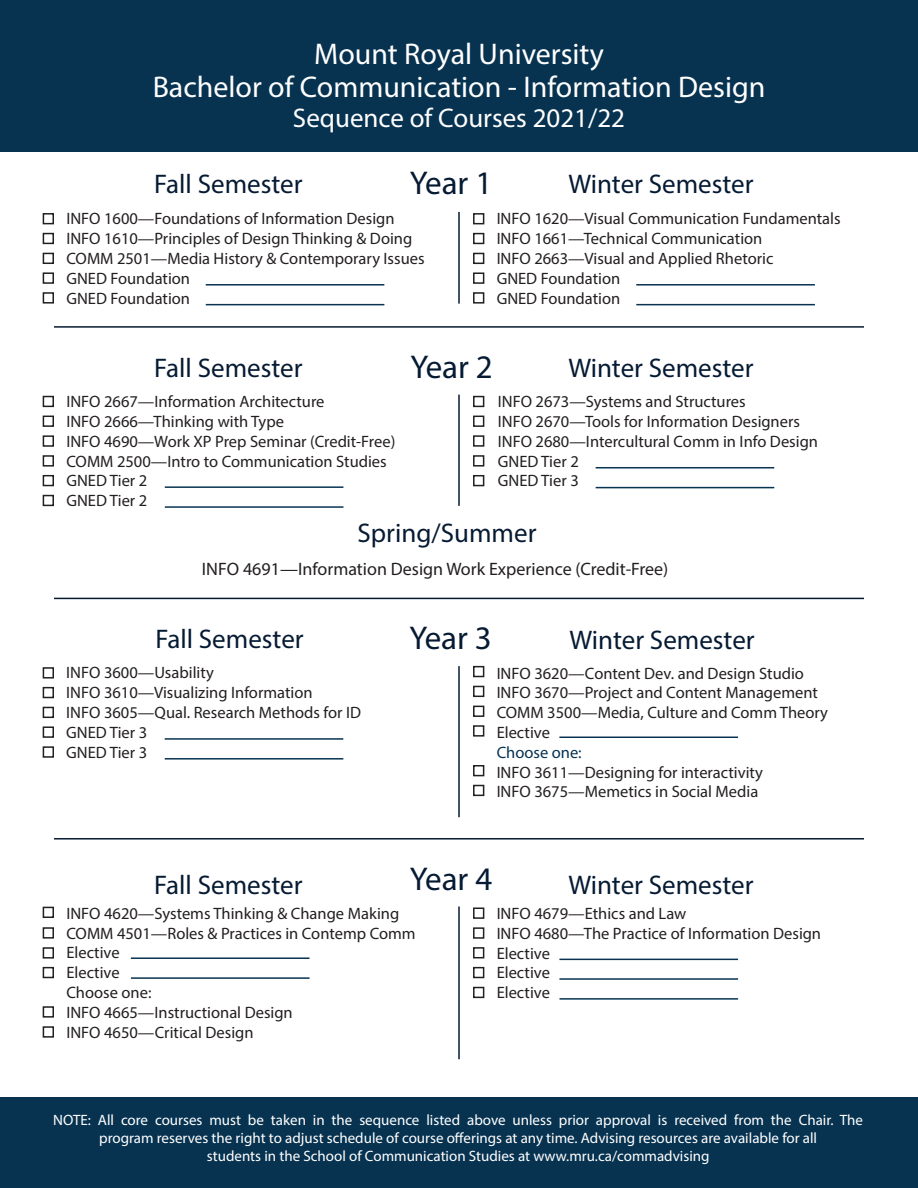
<style>
.page{position:relative;width:918px;height:1188px;background:#fff}
.page>*{position:absolute;margin:0;border:0;box-sizing:border-box;transform-origin:0 0}
.t1{font:33px "Myriad Pro";color:#061b33}
.t2{font:30px "Myriad Pro";color:#fff}
.t3{font:27px "Myriad Pro";color:#061b33}
.t4{font:27px "Myriad Pro";color:#fff}
.t5{font:18px "Myriad Pro";color:#231f20}
.t6{font:16.5px "Myriad Pro";color:#231f20}
.t7{font:16.5px "Myriad Pro";color:#073351}
.t8{font:15px/18px "Myriad Pro";color:#fff;text-align:center}
</style>
<div class="page">
<div style="left:0;top:0;width:918px;height:151px;background:#073351"></div>
<div style="left:0;top:1097px;width:918px;height:91px;background:#073351"></div>
<hr style="left:54px;top:326px;width:810px;height:2px;background:#061b33">
<hr style="left:54px;top:598px;width:810px;height:1px;background:#061b33">
<hr style="left:458px;top:212px;width:2px;height:92px;background:#061b33">
<div style="left:43px;top:213px;width:11px;height:11px;border:2px solid #231f20"></div>
<div style="left:43px;top:253px;width:11px;height:11px;border:2px solid #231f20"></div>
<div style="left:43px;top:233px;width:11px;height:11px;border:2px solid #231f20"></div>
<div style="left:43px;top:272px;width:11px;height:12px;border:2px solid #231f20"></div>
<div style="left:43px;top:292px;width:11px;height:12px;border:2px solid #231f20"></div>
<div style="left:473px;top:213px;width:11px;height:11px;border:2px solid #231f20"></div>
<div style="left:473px;top:253px;width:11px;height:11px;border:2px solid #231f20"></div>
<div style="left:473px;top:233px;width:11px;height:11px;border:2px solid #231f20"></div>
<div style="left:473px;top:272px;width:11px;height:12px;border:2px solid #231f20"></div>
<div style="left:473px;top:292px;width:11px;height:12px;border:2px solid #231f20"></div>
<hr style="left:458px;top:666px;width:2px;height:151px;background:#061b33">
<div style="left:43px;top:667px;width:11px;height:12px;border:2px solid #231f20"></div>
<div style="left:43px;top:707px;width:11px;height:11px;border:2px solid #231f20"></div>
<div style="left:43px;top:687px;width:11px;height:11px;border:2px solid #231f20"></div>
<div style="left:43px;top:746px;width:11px;height:12px;border:2px solid #231f20"></div>
<div style="left:43px;top:726px;width:11px;height:12px;border:2px solid #231f20"></div>
<div style="left:473px;top:666px;width:11px;height:11px;border:2px solid #231f20"></div>
<div style="left:473px;top:686px;width:11px;height:11px;border:2px solid #231f20"></div>
<div style="left:473px;top:706px;width:11px;height:11px;border:2px solid #231f20"></div>
<div style="left:473px;top:785px;width:11px;height:11px;border:2px solid #231f20"></div>
<div style="left:473px;top:765px;width:11px;height:11px;border:2px solid #231f20"></div>
<div style="left:473px;top:725px;width:11px;height:12px;border:2px solid #231f20"></div>
<hr style="left:458px;top:395px;width:2px;height:111px;background:#061b33">
<div style="left:43px;top:396px;width:11px;height:11px;border:2px solid #231f20"></div>
<div style="left:43px;top:435px;width:11px;height:12px;border:2px solid #231f20"></div>
<div style="left:43px;top:416px;width:11px;height:11px;border:2px solid #231f20"></div>
<div style="left:43px;top:455px;width:11px;height:12px;border:2px solid #231f20"></div>
<div style="left:43px;top:475px;width:11px;height:11px;border:2px solid #231f20"></div>
<div style="left:43px;top:495px;width:11px;height:11px;border:2px solid #231f20"></div>
<div style="left:473px;top:396px;width:11px;height:11px;border:2px solid #231f20"></div>
<div style="left:473px;top:435px;width:11px;height:12px;border:2px solid #231f20"></div>
<div style="left:473px;top:416px;width:11px;height:11px;border:2px solid #231f20"></div>
<div style="left:473px;top:455px;width:11px;height:12px;border:2px solid #231f20"></div>
<div style="left:473px;top:475px;width:11px;height:11px;border:2px solid #231f20"></div>
<hr style="left:54px;top:838px;width:810px;height:2px;background:#061b33">
<hr style="left:458px;top:907px;width:2px;height:152px;background:#061b33">
<div style="left:43px;top:927px;width:11px;height:12px;border:2px solid #231f20"></div>
<div style="left:43px;top:967px;width:11px;height:11px;border:2px solid #231f20"></div>
<div style="left:43px;top:1006px;width:11px;height:12px;border:2px solid #231f20"></div>
<div style="left:43px;top:1026px;width:11px;height:12px;border:2px solid #231f20"></div>
<div style="left:43px;top:907px;width:11px;height:11px;border:2px solid #231f20"></div>
<div style="left:43px;top:947px;width:11px;height:12px;border:2px solid #231f20"></div>
<div style="left:473px;top:908px;width:11px;height:11px;border:2px solid #231f20"></div>
<div style="left:473px;top:947px;width:11px;height:11px;border:2px solid #231f20"></div>
<div style="left:473px;top:927px;width:11px;height:12px;border:2px solid #231f20"></div>
<div style="left:473px;top:967px;width:11px;height:11px;border:2px solid #231f20"></div>
<div style="left:473px;top:987px;width:11px;height:11px;border:2px solid #231f20"></div>
<hr style="left:206px;top:284px;width:178px;height:2px;background:#073351">
<hr style="left:206px;top:304px;width:178px;height:1px;background:#073351">
<hr style="left:636px;top:284px;width:179px;height:2px;background:#073351">
<hr style="left:636px;top:304px;width:179px;height:1px;background:#073351">
<hr style="left:165px;top:486px;width:178px;height:2px;background:#073351">
<hr style="left:165px;top:506px;width:178px;height:2px;background:#073351">
<hr style="left:165px;top:738px;width:178px;height:2px;background:#073351">
<hr style="left:165px;top:758px;width:178px;height:2px;background:#073351">
<hr style="left:131px;top:957px;width:179px;height:2px;background:#073351">
<hr style="left:131px;top:977px;width:179px;height:2px;background:#073351">
<hr style="left:559px;top:978px;width:179px;height:2px;background:#073351">
<hr style="left:559px;top:959px;width:179px;height:1px;background:#073351">
<hr style="left:559px;top:998px;width:179px;height:2px;background:#073351">
<hr style="left:559px;top:737px;width:179px;height:1px;background:#073351">
<hr style="left:596px;top:467px;width:178px;height:1px;background:#073351">
<hr style="left:596px;top:487px;width:178px;height:1px;background:#073351">
<p class="t2" style="left:314px;top:35px;width:291px">Mount Royal University</p>
<p class="t2" style="left:153px;top:68px;width:614px">Bachelor of Communication - Information Design</p>
<p class="t4" style="left:293px;top:101px;width:334px">Sequence of Courses 2021/22</p>
<p class="t3" style="left:154px;top:167px;width:150px">Fall Semester</p>
<p class="t1" style="left:410px;top:163px;width:84px">Year 1</p>
<p class="t6" style="left:66px;top:209px;width:330px">INFO 1600—Foundations of Information Design</p>
<p class="t6" style="left:66px;top:228px;width:347px">INFO 1610—Principles of Design Thinking &amp; Doing</p>
<p class="t6" style="left:66px;top:248px;width:360px">COMM 2501—Media History &amp; Contemporary Issues</p>
<p class="t6" style="left:66px;top:268px;width:125px">GNED Foundation</p>
<p class="t6" style="left:66px;top:288px;width:125px">GNED Foundation</p>
<p class="t3" style="left:568px;top:167px;width:187px">Winter Semester</p>
<p class="t6" style="left:497px;top:209px;width:345px">INFO 1620—Visual Communication Fundamentals</p>
<p class="t6" style="left:497px;top:228px;width:267px">INFO 1661—Technical Communication</p>
<p class="t6" style="left:497px;top:248px;width:278px">INFO 2663—Visual and Applied Rhetoric</p>
<p class="t6" style="left:497px;top:268px;width:125px">GNED Foundation</p>
<p class="t6" style="left:497px;top:288px;width:125px">GNED Foundation</p>
<p class="t3" style="left:154px;top:351px;width:150px">Fall Semester</p>
<p class="t1" style="left:410px;top:346px;width:84px">Year 2</p>
<p class="t6" style="left:66px;top:391px;width:260px">INFO 2667—Information Architecture</p>
<p class="t6" style="left:66px;top:411px;width:219px">INFO 2666—Thinking with Type</p>
<p class="t6" style="left:66px;top:431px;width:330px">INFO 4690—Work XP Prep Seminar (Credit-Free)</p>
<p class="t6" style="left:66px;top:451px;width:322px">COMM 2500—Intro to Communication Studies</p>
<p class="t6" style="left:66px;top:471px;width:82px">GNED Tier 2</p>
<p class="t6" style="left:66px;top:490px;width:82px">GNED Tier 2</p>
<p class="t3" style="left:568px;top:351px;width:187px">Winter Semester</p>
<p class="t6" style="left:498px;top:391px;width:249px">INFO 2673—Systems and Structures</p>
<p class="t6" style="left:498px;top:411px;width:304px">INFO 2670—Tools for Information Designers</p>
<p class="t6" style="left:498px;top:431px;width:322px">INFO 2680—Intercultural Comm in Info Design</p>
<p class="t6" style="left:498px;top:451px;width:82px">GNED Tier 2</p>
<p class="t6" style="left:498px;top:471px;width:82px">GNED Tier 3</p>
<p class="t3" style="left:358px;top:516px;width:180px">Spring/Summer</p>
<p class="t5" style="left:202px;top:558px;width:468px">INFO 4691—Information Design Work Experience (Credit-Free)</p>
<p class="t3" style="left:155px;top:622px;width:150px">Fall Semester</p>
<p class="t1" style="left:409px;top:618px;width:84px">Year 3</p>
<p class="t6" style="left:66px;top:663px;width:149px">INFO 3600—Usability</p>
<p class="t6" style="left:66px;top:683px;width:248px">INFO 3610—Visualizing Information</p>
<p class="t6" style="left:66px;top:702px;width:296px">INFO 3605—Qual. Research Methods for ID</p>
<p class="t6" style="left:66px;top:722px;width:82px">GNED Tier 3</p>
<p class="t6" style="left:66px;top:742px;width:82px">GNED Tier 3</p>
<p class="t3" style="left:569px;top:624px;width:187px">Winter Semester</p>
<p class="t6" style="left:497px;top:663px;width:309px">INFO 3620—Content Dev. and Design Studio</p>
<p class="t6" style="left:497px;top:683px;width:323px">INFO 3670—Project and Content Management</p>
<p class="t6" style="left:497px;top:703px;width:333px">COMM 3500—Media, Culture and Comm Theory</p>
<p class="t6" style="left:497px;top:722px;width:55px">Elective</p>
<p class="t7" style="left:497px;top:742px;width:87px">Choose one:</p>
<p class="t6" style="left:497px;top:762px;width:268px">INFO 3611—Designing for interactivity</p>
<p class="t6" style="left:497px;top:782px;width:263px">INFO 3675—Memetics in Social Media</p>
<p class="t3" style="left:154px;top:868px;width:150px">Fall Semester</p>
<p class="t1" style="left:410px;top:859px;width:84px">Year 4</p>
<p class="t3" style="left:568px;top:868px;width:187px">Winter Semester</p>
<p class="t6" style="left:66px;top:903px;width:334px">INFO 4620—Systems Thinking &amp; Change Making</p>
<p class="t6" style="left:66px;top:923px;width:351px">COMM 4501—Roles &amp; Practices in Contemp Comm</p>
<p class="t6" style="left:66px;top:943px;width:55px">Elective</p>
<p class="t6" style="left:66px;top:963px;width:55px">Elective</p>
<p class="t6" style="left:66px;top:982px;width:87px">Choose one:</p>
<p class="t6" style="left:66px;top:1002px;width:228px">INFO 4665—Instructional Design</p>
<p class="t6" style="left:66px;top:1022px;width:189px">INFO 4650—Critical Design</p>
<p class="t6" style="left:497px;top:903px;width:191px">INFO 4679—Ethics and Law</p>
<p class="t6" style="left:497px;top:923px;width:326px">INFO 4680—The Practice of Information Design</p>
<p class="t6" style="left:497px;top:943px;width:55px">Elective</p>
<p class="t6" style="left:497px;top:963px;width:55px">Elective</p>
<p class="t6" style="left:497px;top:982px;width:55px">Elective</p>
<p class="t8" style="left:53px;top:1111px;width:811px">NOTE: All core courses must be taken in the sequence listed above unless prior approval is received from the Chair. The program reserves the right to adjust schedule of course offerings at any time. Advising resources are available for all</p>
<p class="t8" style="left:207px;top:1147px;width:504px">students in the School of Communication Studies at www.mru.ca/commadvising</p>
</div>
